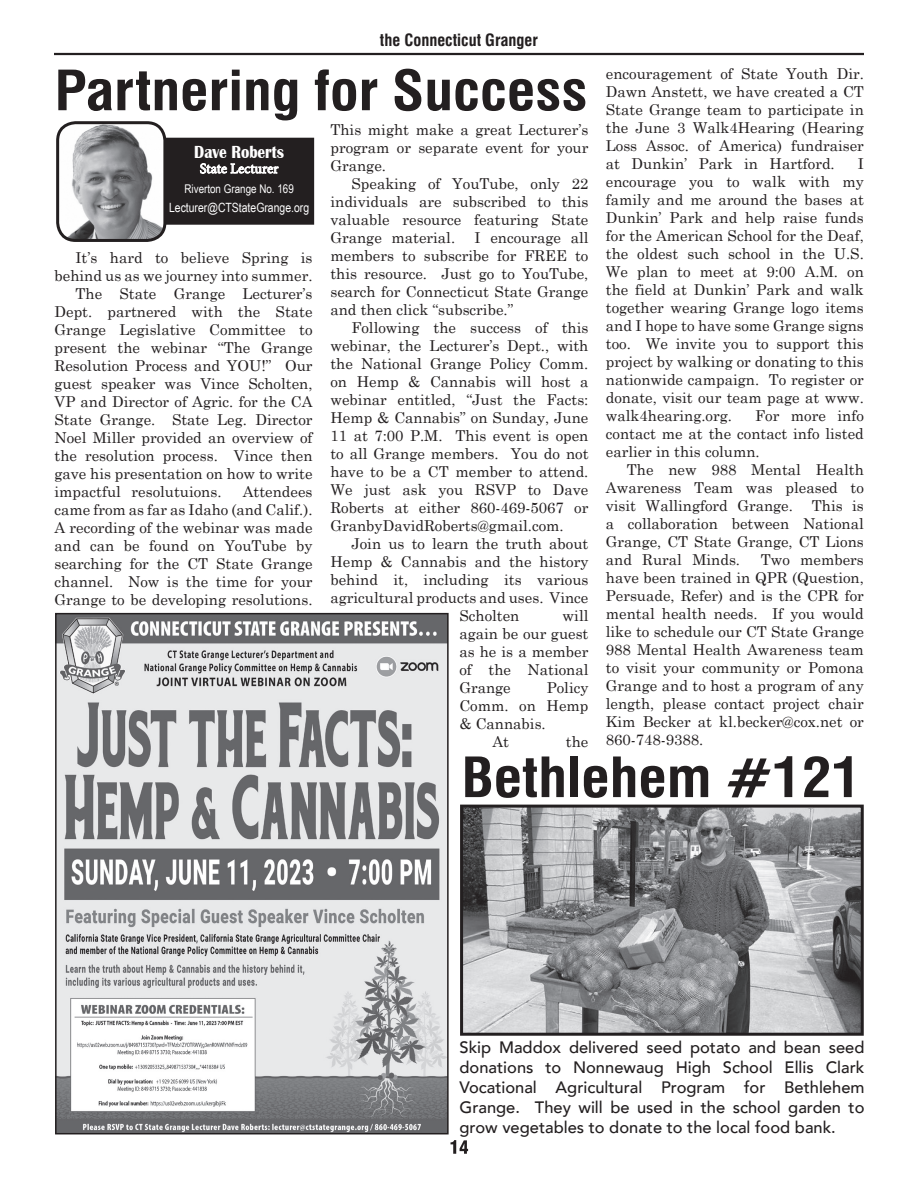
<style>
.page{position:relative;width:918px;height:1188px;background:#fff}
.page>*{position:absolute;margin:0;border:0;box-sizing:border-box;transform-origin:0 0}
.t1{font:700 condensed 54px "Swiss 721 BT";color:#231f20;scale:1.1 1}
.t2{font:700 18px "Britannic";color:#fff;scale:.85 1}
.t3{font:500 16.5px/19.8px "Avenir";color:#231f20;text-align:justify}
.t4{font:700 condensed 16.5px "Swiss 721 BT";color:#231f20}
.t5{font:15px/18px "Century Schoolbook";color:#231f20;text-align:justify}
.t6{font:14.25px "Minion Pro";color:#fff}
.t7{font:12.75px "Arial Narrow";color:#fff}
.t8{font:12px "Arial Narrow";color:#fff}
</style>
<div class="page">
<hr style="left:54px;top:53px;width:810px;height:2px;background:#231f20">
<svg style="left:451px;top:1140px;width:17px;height:14px"></svg>
<div style="left:164px;top:138px;width:149px;height:86px;background:#231f20"></div>
<div style="left:163px;top:138px;width:151px;height:87px;border:2px solid #231f20"></div>
<img style="left:60px;top:123px;width:105px;height:117px">
<div style="left:56px;top:121px;width:110px;height:121px;border:3px solid #231f20;border-radius:18px"></div>
<svg style="left:200px;top:163px;width:79px;height:11px"></svg>
<img style="left:58px;top:616px;width:388px;height:515px">
<div style="left:55px;top:613px;width:394px;height:521px;border:2px solid #231f20"></div>
<img style="left:464px;top:809px;width:396px;height:223px">
<div style="left:460px;top:805px;width:404px;height:231px;border:3px solid #231f20"></div>
<p class="t4" style="left:380px;top:30px;width:160px">the Connecticut Granger</p>
<h1 class="t1" style="left:55px;top:58px;width:486px">Partnering for Success</h1>
<p class="t2" style="left:194px;top:142px;width:107px">Dave Roberts</p>
<p class="t6" style="left:200px;top:159px;width:80px">State Lecturer</p>
<p class="t8" style="left:184px;top:182px;width:111px">Riverton Grange No. 169</p>
<p class="t7" style="left:169px;top:200px;width:142px">Lecturer@CTStateGrange.org</p>
<p class="t5" style="left:76px;top:248px;width:238px">It’s hard to believe Spring is</p>
<p class="t5" style="left:55px;top:266px;width:260px">behind us as we journey into summer.</p>
<p class="t5" style="left:76px;top:284px;width:238px">The State Grange Lecturer’s</p>
<p class="t5" style="left:55px;top:302px;width:259px">Dept. partnered with the State</p>
<p class="t5" style="left:55px;top:320px;width:259px">Grange Legislative Committee to</p>
<p class="t5" style="left:55px;top:338px;width:260px">present the webinar “The Grange</p>
<p class="t5" style="left:55px;top:356px;width:260px">Resolution Process and YOU!” Our</p>
<p class="t5" style="left:55px;top:374px;width:260px">guest speaker was Vince Scholten,</p>
<p class="t5" style="left:55px;top:392px;width:260px">VP and Director of Agric. for the CA</p>
<p class="t5" style="left:55px;top:410px;width:260px">State Grange. State Leg. Director</p>
<p class="t5" style="left:55px;top:428px;width:260px">Noel Miller provided an overview of</p>
<p class="t5" style="left:55px;top:446px;width:260px">the resolution process. Vince then</p>
<p class="t5" style="left:55px;top:464px;width:260px">gave his presentation on how to write</p>
<p class="t5" style="left:55px;top:482px;width:169px">impactful resolutuions.</p>
<p class="t5" style="left:606px;top:64px;width:260px">encouragement of State Youth Dir.<br>Dawn Anstett, we have created a CT State Grange team to participate in the June 3 Walk4Hearing (Hearing Loss Assoc. of America) fundraiser at Dunkin’ Park in Hartford.</p>
<p class="t5" style="left:330px;top:121px;width:260px">This might make a great Lecturer’s program or separate event for your Grange.</p>
<p class="t5" style="left:330px;top:175px;width:260px;text-indent:21px">Speaking of YouTube, only 22 individuals are subscribed to this valuable resource featuring State Grange material.</p>
<p class="t5" style="left:606px;top:154px;width:260px;text-indent:252px">I encourage you to walk with my family and me around the bases at Dunkin’ Park and help raise funds for the American School for the Deaf, the oldest such school in the U.S.<br>We plan to meet at 9:00 A.M. on the field at Dunkin’ Park and walk together wearing Grange logo items and I hope to have some Grange signs too. We invite you to support this project by walking or donating to this nationwide campaign. To register or donate, visit our team page at www. walk4hearing.org.</p>
<p class="t5" style="left:330px;top:229px;width:260px;text-indent:144px">I encourage all members to subscribe for FREE to this resource. Just go to YouTube, search for Connecticut State Grange and then click “subscribe.”</p>
<p class="t5" style="left:330px;top:319px;width:260px;text-indent:21px">Following the success of this webinar, the Lecturer’s Dept., with the National Grange Policy Comm. on Hemp &amp; Cannabis will host a webinar entitled, “Just the Facts:<br>Hemp &amp; Cannabis” on Sunday, June 11 at 7:00 P.M. This event is open to all Grange members. You do not have to be a CT member to attend.<br>We just ask you RSVP to Dave Roberts at either 860-469-5067 or GranbyDavidRoberts@gmail.com.</p>
<p class="t5" style="left:351px;top:535px;width:239px">Join us to learn the truth about</p>
<p class="t5" style="left:330px;top:553px;width:260px">Hemp &amp; Cannabis and the history</p>
<p class="t5" style="left:330px;top:571px;width:260px">behind it, including its various</p>
<p class="t5" style="left:330px;top:589px;width:260px">agricultural products and uses. Vince</p>
<p class="t5" style="left:459px;top:607px;width:61px">Scholten</p>
<p class="t5" style="left:606px;top:406px;width:260px;text-indent:149px">For more info contact me at the contact info listed earlier in this column.</p>
<p class="t5" style="left:606px;top:460px;width:260px;text-indent:21px">The new 988 Mental Health Awareness Team was pleased to visit Wallingford Grange.</p>
<p class="t5" style="left:55px;top:482px;width:260px;text-indent:188px">Attendees came from as far as Idaho (and Calif.).<br>A recording of the webinar was made and can be found on YouTube by searching for the CT State Grange channel. Now is the time for your Grange to be developing resolutions.</p>
<p class="t5" style="left:606px;top:496px;width:260px;text-indent:206px">This is a collaboration between National Grange, CT State Grange, CT Lions and Rural Minds.</p>
<p class="t5" style="left:606px;top:550px;width:260px;text-indent:155px">Two members have been trained in QPR (Question, Persuade, Refer) and is the CPR for mental health needs. If you would like to schedule our CT State Grange 988 Mental Health Awareness team to visit your community or Pomona Grange and to host a program of any length, please contact project chair Kim Becker at kl.becker@cox.net or 860-748-9388.</p>
<h1 class="t1" style="left:461px;top:745px;width:365px">Bethlehem #121</h1>
<p class="t5" style="left:459px;top:607px;width:131px;text-indent:103px">will again be our guest as he is a member of the National Grange</p>
<p class="t5" style="left:547px;top:679px;width:43px">Policy</p>
<p class="t5" style="left:459px;top:697px;width:131px">Comm. on Hemp</p>
<p class="t5" style="left:459px;top:715px;width:88px">&amp; Cannabis.</p>
<p class="t5" style="left:492px;top:733px;width:18px">At</p>
<p class="t5" style="left:566px;top:733px;width:24px">the</p>
<p class="t3" style="left:460px;top:1037px;width:407px">Skip Maddox delivered seed potato and bean seed donations to Nonnewaug High School Ellis Clark Vocational Agricultural Program for Bethlehem Grange. They will be used in the school garden to grow vegetables to donate to the local food bank.</p>
</div>
